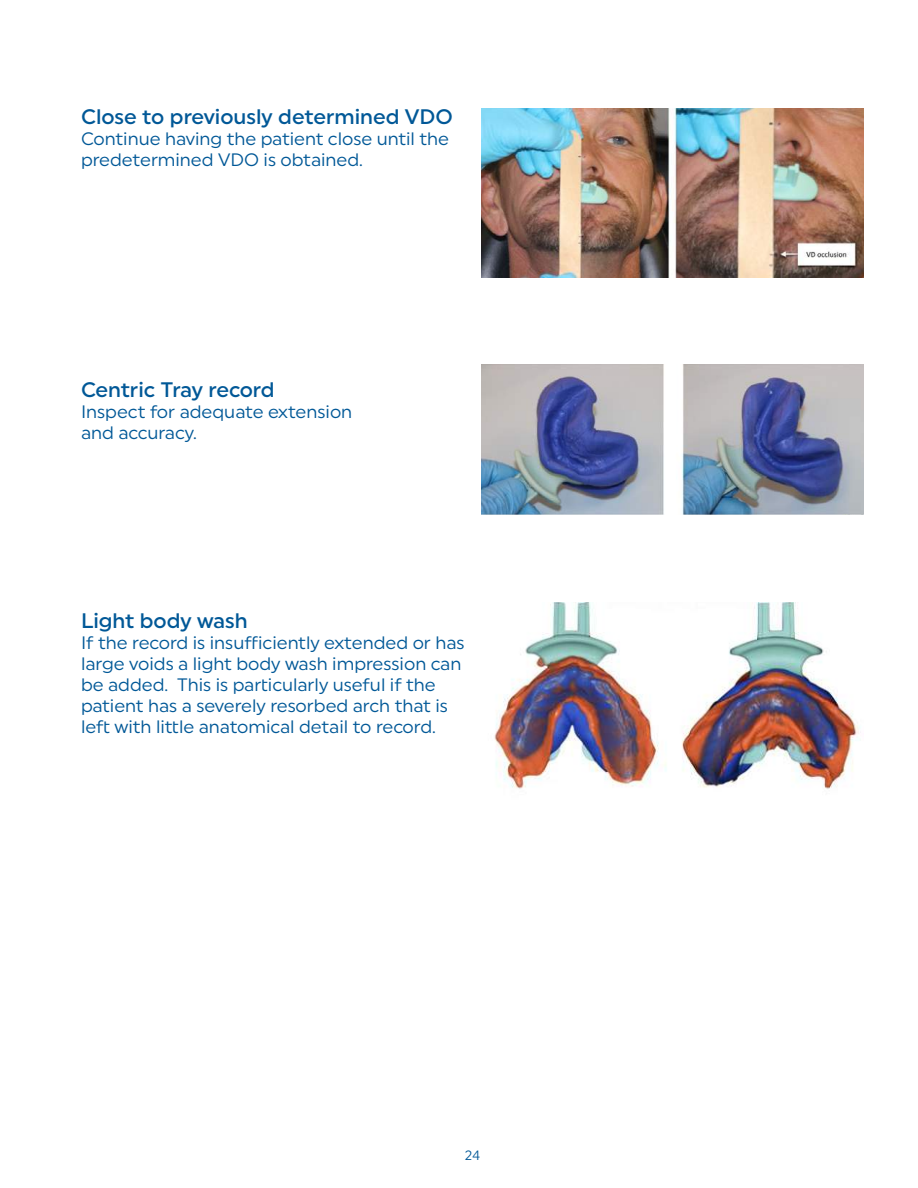
<style>
.page{position:relative;width:918px;height:1188px;background:#fff}
.page>*{position:absolute;margin:0;border:0;box-sizing:border-box;transform-origin:0 0}
.t1{font:500 21px "Uniform Pro";color:#015897}
.t2{font:500 21px "Uniform Pro";letter-spacing:-.02em;color:#015897}
.t3{font:18px/21px "Uniform Pro";color:#015897}
.t4{font:13.5px "Uniform Pro";color:#015897}
</style>
<div class="page">
<img style="left:481px;top:108px;width:383px;height:169px">
<img style="left:481px;top:364px;width:383px;height:151px">
<img style="left:494px;top:602px;width:367px;height:187px">
<p class="t1" style="left:81px;top:104px;width:374px">Close to previously determined VDO</p>
<p class="t3" style="left:81px;top:128px;width:370px">Continue having the patient close until the predetermined VDO is obtained.</p>
<p class="t2" style="left:81px;top:377px;width:195px">Centric Tray record</p>
<p class="t3" style="left:81px;top:401px;width:273px">Inspect for adequate extension and accuracy.</p>
<p class="t1" style="left:81px;top:608px;width:168px">Light body wash</p>
<p class="t3" style="left:81px;top:632px;width:385px">If the record is insufficiently extended or has large voids a light body wash impression can be added. This is particularly useful if the patient has a severely resorbed arch that is left with little anatomical detail to record.</p>
<p class="t4" style="left:465px;top:1147px;width:17px">24</p>
</div>
